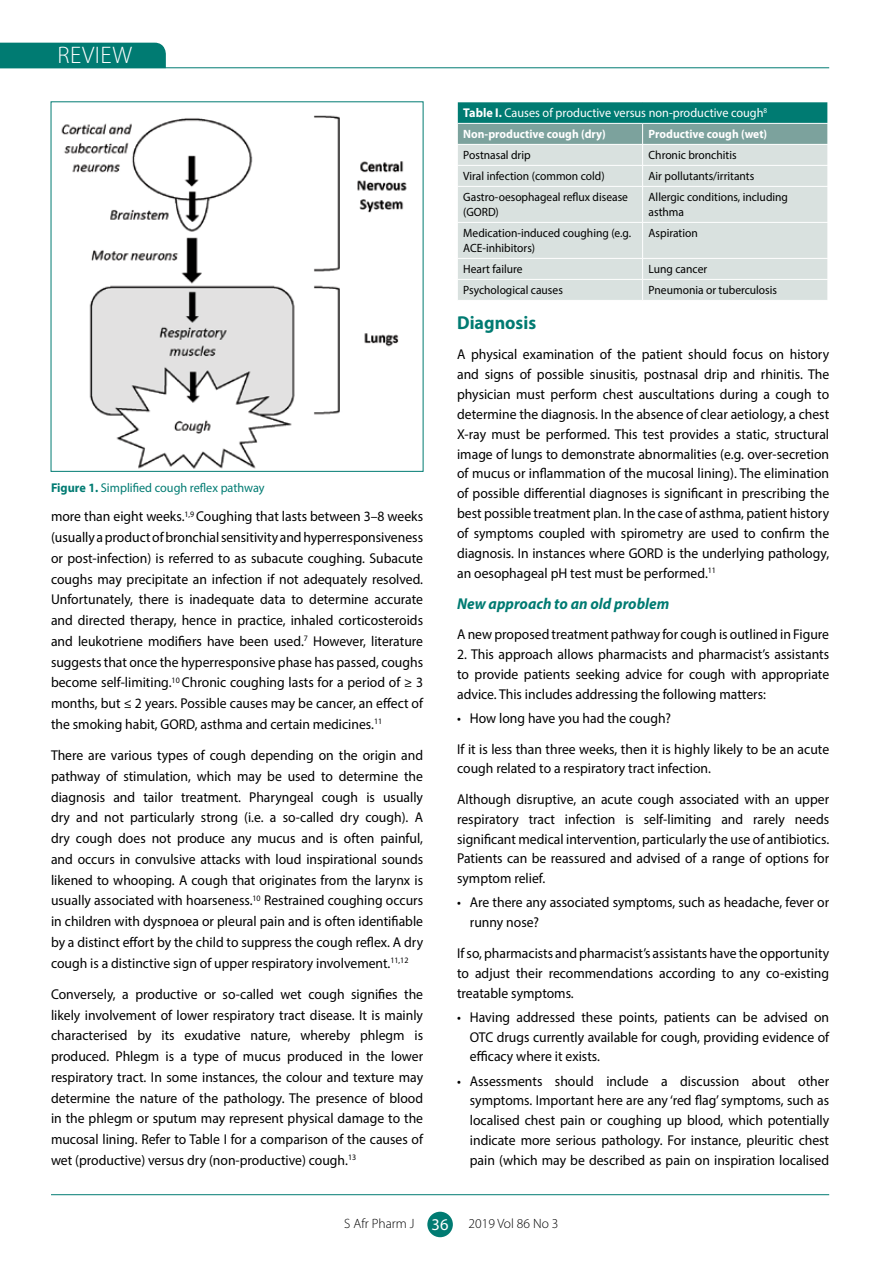
<style>
.page{position:relative;width:893px;height:1263px;background:#fff}
.page>*{position:absolute;margin:0;border:0;box-sizing:border-box;transform-origin:0 0}
.t1{font:300 24px "Myriad Pro";letter-spacing:.02em;color:#fff}
.t2{font:700 18.75px "Myriad Pro";color:#007b72;scale:.96 1}
.t3{font:italic 700 15.75px "Myriad Pro";color:#007b72;scale:.96 1}
.t4{font:14.25px/20.7px "Myriad Pro";color:#000;text-align:justify;scale:.96 1}
.t5{font:300 13.5px "Myriad Pro";color:#000}
.t6{font:12.75px "Myriad Pro";color:#fff;scale:.96 1}
.t7{font:12.75px "Myriad Pro";color:#007b72;scale:.96 1}
.t8{font:12px/15px "Myriad Pro";color:#000;scale:.96 1}
.t9{font:700 12px "Myriad Pro";color:#fff;scale:.96 1}
.s1{font-weight:700}
.s2{font-weight:400;font-size:16.5px;color:#fff}
</style>
<div class="page">
<hr style="left:51px;top:1194px;width:778px;height:1px;background:#007b72">
<div style="left:427px;top:1212px;width:26px;height:25px;background:#007b72;border-radius:50%"></div>
<svg style="left:0;top:42px;width:167px;height:27px;background:#0f827a"></svg>
<hr style="left:0;top:67px;width:829px;height:1px;background:#007b72">
<div style="left:458px;top:187px;width:370px;height:113px;background:#d9e1df"></div>
<hr style="left:642px;top:187px;width:1px;height:35px;background:#fff">
<hr style="left:457px;top:222px;width:186px;height:1px;background:#fff">
<hr style="left:643px;top:222px;width:185px;height:1px;background:#fff">
<hr style="left:642px;top:223px;width:1px;height:35px;background:#fff">
<hr style="left:457px;top:258px;width:186px;height:1px;background:#fff">
<hr style="left:643px;top:258px;width:185px;height:1px;background:#fff">
<hr style="left:457px;top:279px;width:186px;height:1px;background:#fff">
<hr style="left:643px;top:279px;width:185px;height:1px;background:#fff">
<svg style="left:642px;top:259px;width:1px;height:41px"></svg>
<svg style="left:457px;top:102px;width:371px;height:84px;background:#90bbb6"></svg>
<img style="left:61px;top:115px;width:346px;height:354px">
<h1 class="t1" style="left:58px;top:41px;width:76px">REVIEW</h1>
<p class="t7" style="left:51px;top:479px;width:224px"><span class="s1">Figure 1.</span> Simplified cough reflex pathway</p>
<p class="t4" style="left:51px;top:506px;width:389px">more than eight weeks.<sup>1,9</sup> Coughing that lasts between 3–8 weeks (usually a product of bronchial sensitivity and hyperresponsiveness or post-infection) is referred to as subacute coughing. Subacute coughs may precipitate an infection if not adequately resolved.<br>Unfortunately, there is inadequate data to determine accurate and directed therapy, hence in practice, inhaled corticosteroids and leukotriene modifiers have been used.<sup>7</sup> However, literature suggests that once the hyperresponsive phase has passed, coughs become self-limiting.<sup>10</sup> Chronic coughing lasts for a period of ≥ 3 months, but ≤ 2 years. Possible causes may be cancer, an effect of the smoking habit, GORD, asthma and certain medicines.<sup>11</sup></p>
<p class="t4" style="left:51px;top:745px;width:389px">There are various types of cough depending on the origin and pathway of stimulation, which may be used to determine the diagnosis and tailor treatment. Pharyngeal cough is usually dry and not particularly strong (i.e. a so-called dry cough). A dry cough does not produce any mucus and is often painful, and occurs in convulsive attacks with loud inspirational sounds likened to whooping. A cough that originates from the larynx is usually associated with hoarseness.<sup>10</sup> Restrained coughing occurs in children with dyspnoea or pleural pain and is often identifiable by a distinct effort by the child to suppress the cough reflex. A dry cough is a distinctive sign of upper respiratory involvement.<sup>11,12</sup></p>
<p class="t4" style="left:51px;top:984px;width:389px">Conversely, a productive or so-called wet cough signifies the likely involvement of lower respiratory tract disease. It is mainly characterised by its exudative nature, whereby phlegm is produced. Phlegm is a type of mucus produced in the lower respiratory tract. In some instances, the colour and texture may determine the nature of the pathology. The presence of blood in the phlegm or sputum may represent physical damage to the mucosal lining. Refer to Table I for a comparison of the causes of wet (productive) versus dry (non-productive) cough.<sup>13</sup></p>
<p class="t6" style="left:463px;top:105px;width:318px"><span class="s1">Table I.</span> Causes of productive versus non-productive cough<sup>8</sup></p>
<p class="t9" style="left:463px;top:126px;width:150px">Non-productive cough (dry)</p>
<p class="t9" style="left:649px;top:126px;width:125px">Productive cough (wet)</p>
<p class="t8" style="left:463px;top:148px;width:72px">Postnasal drip</p>
<p class="t8" style="left:649px;top:148px;width:93px">Chronic bronchitis</p>
<p class="t8" style="left:463px;top:169px;width:149px">Viral infection (common cold)</p>
<p class="t8" style="left:649px;top:169px;width:112px">Air pollutants/irritants</p>
<p class="t8" style="left:463px;top:190px;width:173px">Gastro-oesophageal reflux disease (GORD)</p>
<p class="t8" style="left:649px;top:190px;width:147px">Allergic conditions, including asthma</p>
<p class="t8" style="left:463px;top:226px;width:176px">Medication-induced coughing (e.g.<br>ACE-inhibitors)</p>
<p class="t8" style="left:649px;top:226px;width:53px">Aspiration</p>
<p class="t8" style="left:463px;top:262px;width:63px">Heart failure</p>
<p class="t8" style="left:649px;top:262px;width:63px">Lung cancer</p>
<p class="t8" style="left:463px;top:283px;width:105px">Psychological causes</p>
<p class="t8" style="left:649px;top:283px;width:135px">Pneumonia or tuberculosis</p>
<h2 class="t2" style="left:457px;top:310px;width:84px">Diagnosis</h2>
<p class="t4" style="left:457px;top:344px;width:389px;line-height:19.8px">A physical examination of the patient should focus on history and signs of possible sinusitis, postnasal drip and rhinitis. The physician must perform chest auscultations during a cough to determine the diagnosis. In the absence of clear aetiology, a chest X-ray must be performed. This test provides a static, structural image of lungs to demonstrate abnormalities (e.g. over-secretion of mucus or inflammation of the mucosal lining). The elimination of possible differential diagnoses is significant in prescribing the best possible treatment plan. In the case of asthma, patient history of symptoms coupled with spirometry are used to confirm the diagnosis. In instances where GORD is the underlying pathology, an oesophageal pH test must be performed.<sup>11</sup></p>
<p class="t3" style="left:457px;top:593px;width:223px">New approach to an old problem</p>
<p class="t4" style="left:457px;top:624px;width:389px">A new proposed treatment pathway for cough is outlined in Figure</p>
<p class="t4" style="left:457px;top:644px;width:389px;line-height:19.8px">2. This approach allows pharmacists and pharmacist’s assistants to provide patients seeking advice for cough with appropriate advice. This includes addressing the following matters:</p>
<p class="t4" style="left:457px;top:703px;width:389px;line-height:30.5px">• How long have you had the cough?<br>If it is less than three weeks, then it is highly likely to be an acute</p>
<p class="t4" style="left:457px;top:753px;width:389px;line-height:30.5px">cough related to a respiratory tract infection.<br>Although disruptive, an acute cough associated with an upper</p>
<p class="t4" style="left:457px;top:809px;width:389px;line-height:19.8px">respiratory tract infection is self-limiting and rarely needs significant medical intervention, particularly the use of antibiotics.<br>Patients can be reassured and advised of a range of options for symptom relief.</p>
<p class="t4" style="left:470px;top:892px;width:376px;line-height:19.8px;text-indent:-13px">• Are there any associated symptoms, such as headache, fever or runny nose?</p>
<p class="t4" style="left:457px;top:943px;width:389px;line-height:19.8px">If so, pharmacists and pharmacist’s assistants have the opportunity to adjust their recommendations according to any co-existing treatable symptoms.</p>
<p class="t4" style="left:470px;top:1007px;width:376px;line-height:19.8px;text-indent:-13px">• Having addressed these points, patients can be advised on OTC drugs currently available for cough, providing evidence of efficacy where it exists.</p>
<p class="t4" style="left:470px;top:1070px;width:376px;line-height:19.8px;text-indent:-13px">• Assessments should include a discussion about other symptoms. Important here are any ‘red flag’ symptoms, such as localised chest pain or coughing up blood, which potentially indicate more serious pathology. For instance, pleuritic chest pain (which may be described as pain on inspiration localised</p>
<p class="t5" style="left:344px;top:1215px;width:106px">S Afr Pharm J <span class="s2">36</span></p>
<p class="t5" style="left:469px;top:1215px;width:91px">2019 Vol 86 No 3</p>
</div>
